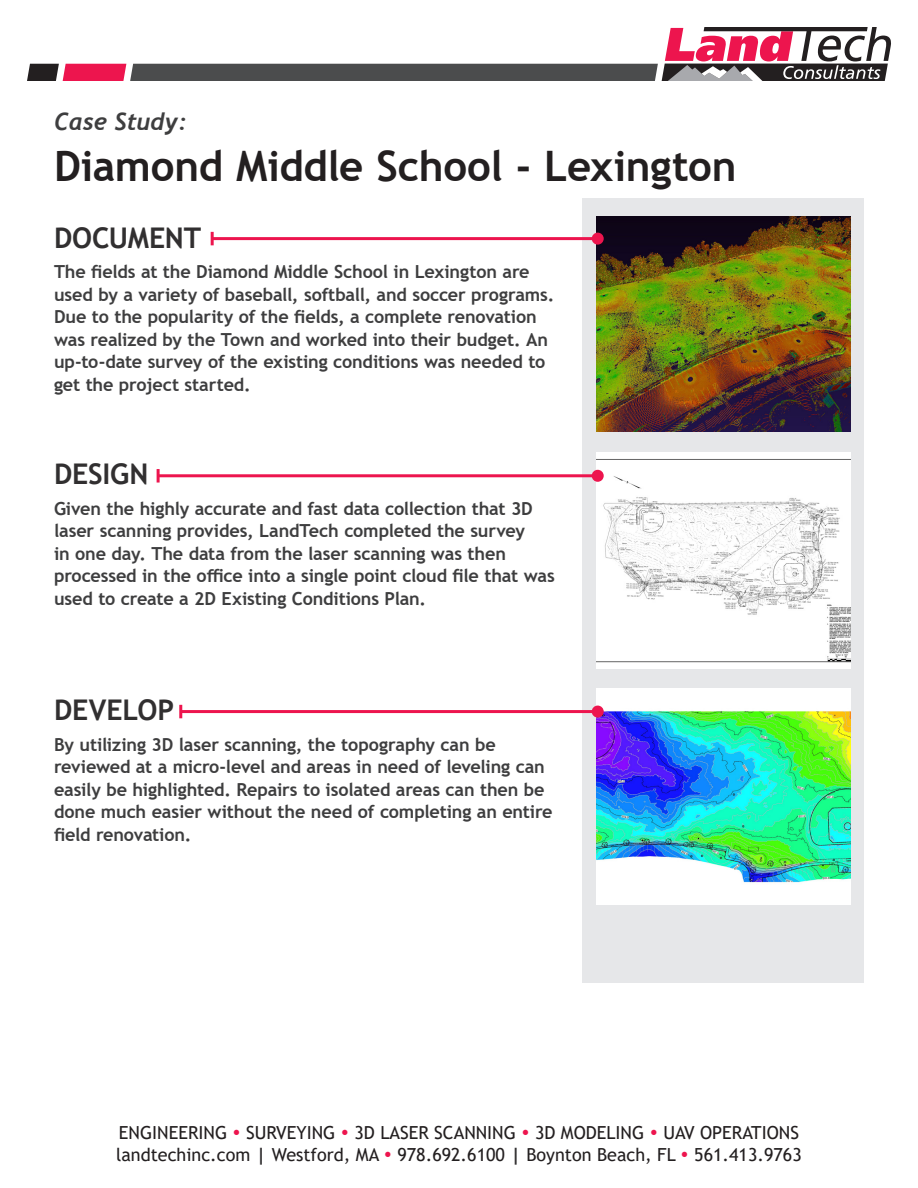
<style>
.page{position:relative;width:918px;height:1188px;background:#fff}
.page>*{position:absolute;margin:0;border:0;box-sizing:border-box;transform-origin:0 0}
.t1{font:700 42px "Trebuchet MS";letter-spacing:-.005em;color:#231f20}
.t2{font:700 28.5px "Trebuchet MS";letter-spacing:-.005em;color:#312f30}
.t3{font:italic 700 24px "Trebuchet";color:#3e3e3f}
.t4{font:700 18px/22.5px "Trebuchet MS";letter-spacing:-.01em;color:#3e3e3f}
.t5{font:18px/21.6px "Trebuchet MS";color:#231f20}
.s1{color:#ed154e}
.s2{font-weight:700;color:#312f30}
</style>
<div class="page">
<svg style="left:27px;top:27px;width:864px;height:54px"></svg>
<div style="left:583px;top:199px;width:281px;height:784px;background:#e6e7e9"></div>
<img style="left:597px;top:452px;width:253px;height:216px">
<img style="left:597px;top:688px;width:253px;height:216px">
<img style="left:597px;top:216px;width:253px;height:216px">
<hr style="left:181px;top:710px;width:417px;height:3px;background:#ed154e">
<svg style="left:179px;top:705px;width:3px;height:13px"></svg>
<div style="left:592px;top:706px;width:12px;height:12px;background:#ed154e;border-radius:50%"></div>
<hr style="left:158px;top:474px;width:440px;height:3px;background:#ed154e">
<hr style="left:157px;top:469px;width:3px;height:14px;background:#ed154e">
<div style="left:592px;top:470px;width:12px;height:12px;background:#ed154e;border-radius:50%"></div>
<hr style="left:212px;top:237px;width:386px;height:3px;background:#ed154e">
<svg style="left:211px;top:232px;width:3px;height:13px"></svg>
<div style="left:592px;top:233px;width:12px;height:12px;background:#ed154e;border-radius:50%"></div>
<h3 class="t3" style="left:54px;top:106px;width:134px">Case Study:</h3>
<h1 class="t1" style="left:54px;top:139px;width:684px">Diamond Middle School - Lexington</h1>
<h2 class="t2" style="left:54px;top:220px;width:149px">DOCUMENT</h2>
<p class="t4" style="left:54px;top:261px;width:502px">The fields at the Diamond Middle School in Lexington are used by a variety of baseball, softball, and soccer programs.<br>Due to the popularity of the fields, a complete renovation was realized by the Town and worked into their budget. An up-to-date survey of the existing conditions was needed to get the project started.</p>
<h2 class="t2" style="left:54px;top:456px;width:96px">DESIGN</h2>
<p class="t4" style="left:54px;top:497px;width:502px">Given the highly accurate and fast data collection that 3D laser scanning provides, LandTech completed the survey<br>in one day. The data from the laser scanning was then processed in the office into a single point cloud file that was used to create a 2D Existing Conditions Plan.</p>
<h2 class="t2" style="left:54px;top:692px;width:122px">DEVELOP</h2>
<p class="t4" style="left:54px;top:733px;width:500px">By utilizing 3D laser scanning, the topography can be reviewed at a micro-level and areas in need of leveling can easily be highlighted. Repairs to isolated areas can then be done much easier without the need of completing an entire field renovation.</p>
<p class="t5" style="left:116px;top:1122px;width:687px">ENGINEERING <span class="s1">•</span> SURVEYING <span class="s1">•</span> 3D LASER SCANNING <span class="s1">•</span> 3D MODELING <span class="s1">•</span> UAV OPERATIONS landtechinc.com <span class="s2">|</span> Westford, MA <span class="s1">•</span> 978.692.6100 <span class="s2">|</span> Boynton Beach, FL <span class="s1">•</span> 561.413.9763</p>
</div>
